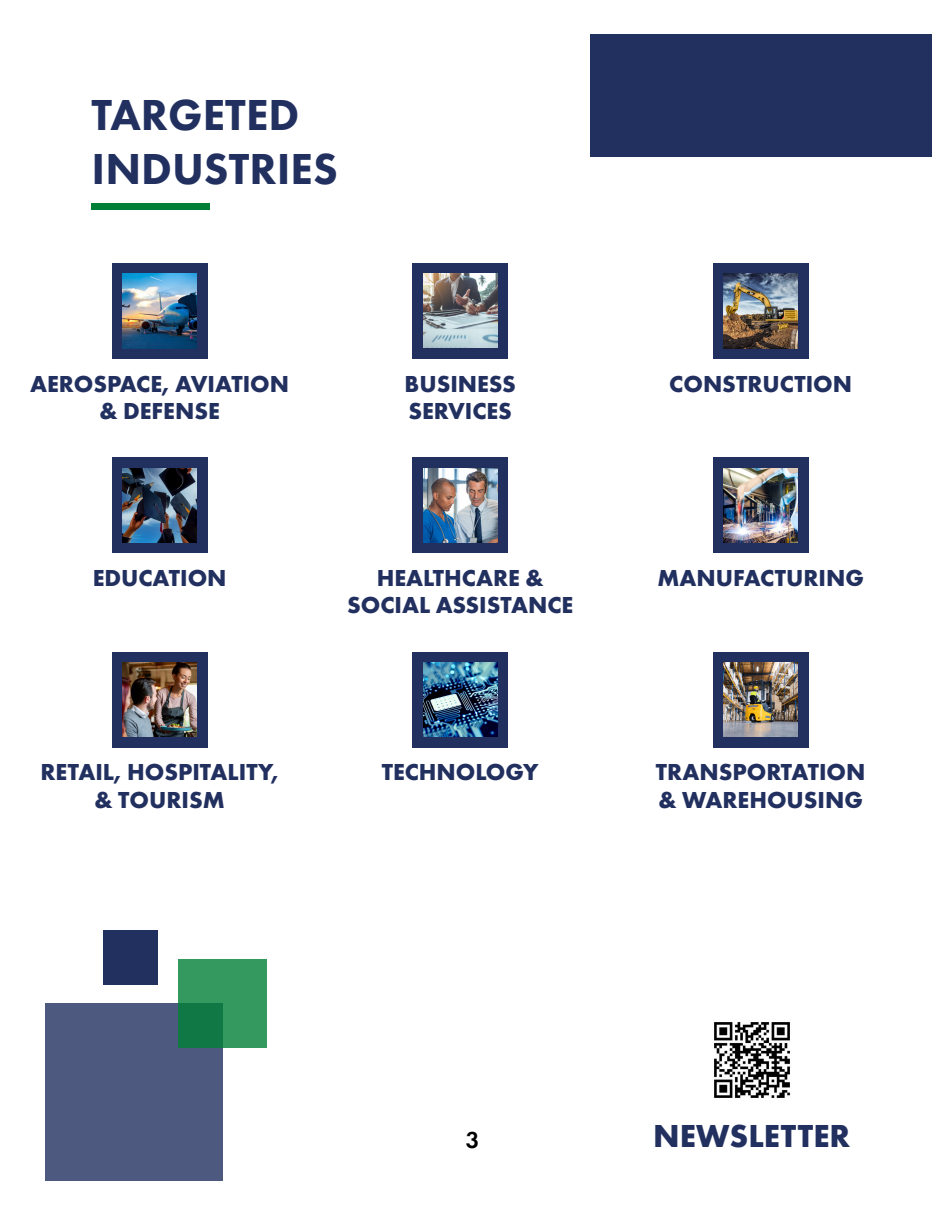
<style>
.page{position:relative;width:945px;height:1215px;background:#fff}
.page>*{position:absolute;margin:0;border:0;box-sizing:border-box;transform-origin:0 0}
.t1{font:800 45px/54px "Futura PT";color:#223060}
.t2{font:700 33px "Futura PT";color:#223060}
.t3{font:700 24px/27.3px "Futura PT";color:#223060;text-align:center}
.t4{font:600 24px "Futura PT";color:#000}
</style>
<div class="page">
<div style="left:45px;top:1003px;width:177px;height:178px;background:#4e597f"></div>
<svg style="left:178px;top:959px;width:89px;height:88px;background:#299058"></svg>
<div style="left:103px;top:930px;width:55px;height:55px;background:#223060"></div>
<div style="left:590px;top:34px;width:342px;height:123px;background:#223060"></div>
<div style="left:92px;top:203px;width:118px;height:7px;background:#008037"></div>
<img style="left:714px;top:1022px;width:76px;height:76px">
<div style="left:112px;top:263px;width:95px;height:96px;background:#223060"></div>
<img style="left:122px;top:274px;width:75px;height:74px">
<div style="left:412px;top:263px;width:96px;height:96px;background:#223060"></div>
<img style="left:423px;top:273px;width:74px;height:75px">
<div style="left:713px;top:263px;width:96px;height:96px;background:#223060"></div>
<img style="left:724px;top:274px;width:74px;height:74px">
<div style="left:112px;top:458px;width:95px;height:95px;background:#223060"></div>
<div style="left:412px;top:458px;width:96px;height:95px;background:#223060"></div>
<div style="left:713px;top:458px;width:96px;height:95px;background:#223060"></div>
<img style="left:122px;top:468px;width:75px;height:75px">
<img style="left:423px;top:469px;width:74px;height:74px">
<img style="left:724px;top:468px;width:74px;height:75px">
<div style="left:112px;top:652px;width:95px;height:96px;background:#223060"></div>
<img style="left:412px;top:652px;width:96px;height:96px">
<div style="left:713px;top:652px;width:96px;height:96px;background:#223060"></div>
<img style="left:122px;top:663px;width:75px;height:74px">
<img style="left:724px;top:663px;width:74px;height:74px">
<h1 class="t1" style="left:92px;top:88px;width:248px">TARGETED<br>INDUSTRIES</h1>
<p class="t3" style="left:30px;top:369px;width:261px">AEROSPACE, AVIATION &amp; DEFENSE</p>
<p class="t3" style="left:405px;top:369px;width:113px;text-align:left">BUSINESS<br>SERVICES</p>
<p class="t3" style="left:669px;top:369px;width:184px">CONSTRUCTION</p>
<p class="t3" style="left:93px;top:564px;width:135px">EDUCATION</p>
<p class="t3" style="left:347px;top:564px;width:228px">HEALTHCARE &amp;<br>SOCIAL ASSISTANCE</p>
<p class="t3" style="left:657px;top:564px;width:208px">MANUFACTURING</p>
<p class="t3" style="left:40px;top:758px;width:240px">RETAIL, HOSPITALITY, &amp; TOURISM</p>
<p class="t3" style="left:382px;top:758px;width:158px">TECHNOLOGY</p>
<p class="t3" style="left:656px;top:758px;width:211px;text-align:left">TRANSPORTATION &amp; WAREHOUSING</p>
<p class="t4" style="left:466px;top:1125px;width:15px">3</p>
<h2 class="t2" style="left:653px;top:1115px;width:198px">NEWSLETTER</h2>
</div>
